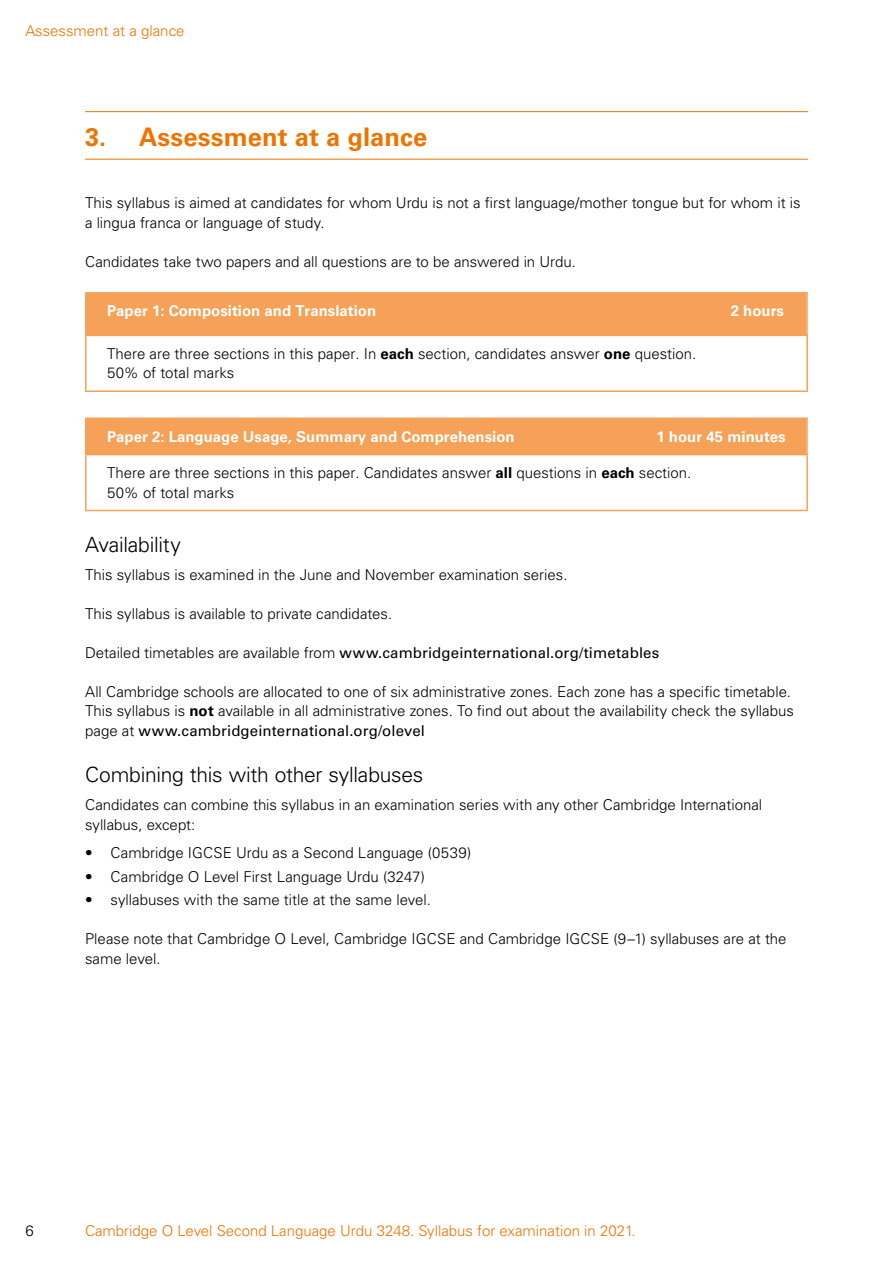
<style>
.page{position:relative;width:893px;height:1263px;background:#fff}
.page>*{position:absolute;margin:0;border:0;box-sizing:border-box;transform-origin:0 0}
.t1{font:700 25.5px "Univers LT Std";letter-spacing:.005em;color:#ee7402}
.t2{font:300 21px "Univers LT Std";letter-spacing:-.01em;color:#000}
.t3{font:300 15px/19.5px "Univers LT Std";color:#000}
.t4{font:700 15px "Univers LT Std";color:#fff}
.t5{font:300 15px "Univers LT Std";color:#ee7402}
.t6{font:15px "Univers LT Std";letter-spacing:.005em;color:#000}
.s1{font-weight:700}
.s2{font-weight:300}
.s3{font-weight:400}
</style>
<div class="page">
<hr style="left:85px;top:111px;width:723px;height:1px;background:#ee7402">
<hr style="left:85px;top:159px;width:723px;height:1px;background:#ee7402">
<div style="left:86px;top:293px;width:721px;height:42px;background:#f5a157"></div>
<hr style="left:85px;top:292px;width:723px;height:2px;background:#f5a157">
<hr style="left:85px;top:294px;width:2px;height:41px;background:#f5a157">
<hr style="left:806px;top:294px;width:2px;height:41px;background:#f9be89">
<hr style="left:85px;top:335px;width:723px;height:1px;background:#f5a157">
<hr style="left:85px;top:336px;width:2px;height:54px;background:#f5a157">
<hr style="left:806px;top:336px;width:2px;height:54px;background:#f5a157">
<hr style="left:85px;top:390px;width:723px;height:2px;background:#f5a157">
<div style="left:86px;top:418px;width:721px;height:37px;background:#f5a157"></div>
<hr style="left:85px;top:417px;width:723px;height:2px;background:#f5a157">
<hr style="left:85px;top:419px;width:2px;height:35px;background:#f5a157">
<hr style="left:806px;top:419px;width:2px;height:35px;background:#f9be89">
<hr style="left:85px;top:454px;width:723px;height:1px;background:#f5a157">
<hr style="left:85px;top:455px;width:2px;height:55px;background:#f5a157">
<hr style="left:806px;top:455px;width:2px;height:55px;background:#f5a157">
<hr style="left:85px;top:510px;width:723px;height:1px;background:#f5a157">
<p class="t5" style="left:26px;top:22px;width:160px">Assessment at a glance</p>
<h1 class="t1" style="left:85px;top:122px;width:344px">3. Assessment at a glance</h1>
<p class="t3" style="left:85px;top:193px;width:717px">This syllabus is aimed at candidates for whom Urdu is not a first language/mother tongue but for whom it is a lingua franca or language of study.</p>
<p class="t3" style="left:85px;top:251px;width:492px">Candidates take two papers and all questions are to be answered in Urdu.</p>
<p class="t4" style="left:107px;top:302px;width:271px">Paper 1: Composition and Translation</p>
<p class="t4" style="left:731px;top:302px;width:55px">2 hours</p>
<p class="t3" style="left:107px;top:344px;width:591px">There are three sections in this paper. In <span class="s1">each</span> section, candidates answer <span class="s1">one</span> question.<br>50% of total marks</p>
<p class="t4" style="left:107px;top:428px;width:409px">Paper 2: Language Usage, Summary and Comprehension</p>
<p class="t4" style="left:656px;top:428px;width:131px">1 hour 45 minutes</p>
<p class="t3" style="left:107px;top:463px;width:586px">There are three sections in this paper. Candidates answer <span class="s1">all</span> questions in <span class="s1">each</span> section.<br>50% of total marks</p>
<h2 class="t2" style="left:85px;top:532px;width:97px">Availability</h2>
<p class="t3" style="left:85px;top:565px;width:484px">This syllabus is examined in the June and November examination series.</p>
<p class="t3" style="left:85px;top:604px;width:309px">This syllabus is available to private candidates.</p>
<p class="t6" style="left:85px;top:643px;width:576px"><span class="s2">Detailed timetables are available from</span> www.cambridgeinternational.org/timetables</p>
<p class="t3" style="left:85px;top:682px;width:710px">All Cambridge schools are allocated to one of six administrative zones. Each zone has a specific timetable.<br>This syllabus is <span class="s1">not</span> available in all administrative zones. To find out about the availability check the syllabus page at <span class="s3">www.cambridgeinternational.org/olevel</span></p>
<h2 class="t2" style="left:85px;top:762px;width:340px">Combining this with other syllabuses</h2>
<p class="t3" style="left:85px;top:795px;width:679px">Candidates can combine this syllabus in an examination series with any other Cambridge International syllabus, except:</p>
<p class="t3" style="left:85px;top:843px;width:388px">• Cambridge IGCSE Urdu as a Second Language (0539)</p>
<p class="t3" style="left:85px;top:866px;width:341px">• Cambridge O Level First Language Urdu (3247)</p>
<p class="t3" style="left:85px;top:890px;width:347px">• syllabuses with the same title at the same level.</p>
<p class="t3" style="left:85px;top:929px;width:703px">Please note that Cambridge O Level, Cambridge IGCSE and Cambridge IGCSE (9–1) syllabuses are at the same level.</p>
<p class="t3" style="left:26px;top:1220px;width:10px">6</p>
<p class="t5" style="left:85px;top:1221px;width:552px">Cambridge O Level Second Language Urdu 3248. Syllabus for examination in 2021.</p>
</div>
